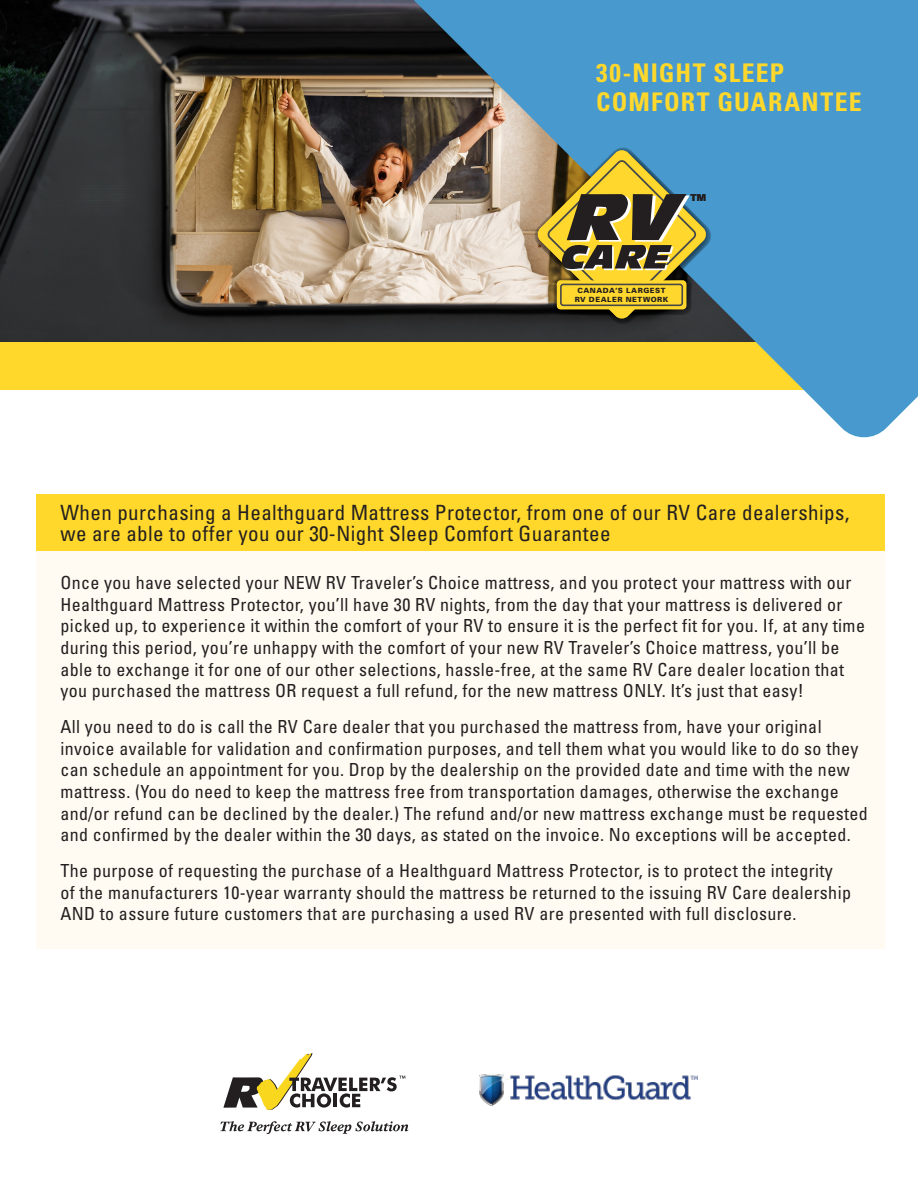
<style>
.page{position:relative;width:918px;height:1188px;background:#fff}
.page>*{position:absolute;margin:0;border:0;box-sizing:border-box;transform-origin:0 0}
.t1{font:700 condensed 25.65px/29.1px "Univers LT Std";letter-spacing:.045em;color:#ffd82b}
.t2{font:condensed 21px/21px "Univers LT Std";letter-spacing:.02em;color:#231f20}
.t3{font:condensed 18px/21.6px "Univers";letter-spacing:.02em;color:#231f20}
.t4{font:900 9.45px "Univers";color:#231f20}
.t5{font:900 7.2px/9px "Univers";letter-spacing:.075em;color:#231f20;text-align:center}
</style>
<div class="page">
<div style="left:0;top:341px;width:918px;height:49px;background:#ffd82b"></div>
<img style="left:0;top:0;width:385px;height:341px">
<svg style="left:385px;top:0;width:533px;height:438px;fill:#4899cd"></svg>
<div style="left:36px;top:524px;width:849px;height:425px;background:#fffbf2"></div>
<svg style="left:534px;top:147px;width:177px;height:177px;background:#898652"></svg>
<svg style="left:220px;top:1121px;width:188px;height:13px"></svg>
<svg style="left:223px;top:1053px;width:182px;height:57px"></svg>
<img style="left:479px;top:1074px;width:219px;height:32px">
<div style="left:36px;top:495px;width:849px;height:56px;background:#ffd82b"></div>
<h1 class="t1" style="left:596px;top:58px;width:267px">30-NIGHT SLEEP<br>COMFORT GUARANTEE</h1>
<p class="t4" style="left:691px;top:192px;width:17px">TM</p>
<p class="t5" style="left:575px;top:286px;width:95px">CANADA’S LARGEST<br>RV DEALER NETWORK</p>
<p class="t2" style="left:60px;top:502px;width:790px">When purchasing a Healthguard Mattress Protector, from one of our RV Care dealerships, we are able to offer you our 30-Night Sleep Comfort Guarantee</p>
<p class="t3" style="left:60px;top:572px;width:806px">Once you have selected your NEW RV Traveler’s Choice mattress, and you protect your mattress with our Healthguard Mattress Protector, you’ll have 30 RV nights, from the day that your mattress is delivered or picked up, to experience it within the comfort of your RV to ensure it is the perfect fit for you. If, at any time during this period, you’re unhappy with the comfort of your new RV Traveler’s Choice mattress, you’ll be able to exchange it for one of our other selections, hassle-free, at the same RV Care dealer location that you purchased the mattress OR request a full refund, for the new mattress ONLY. It’s just that easy!</p>
<p class="t3" style="left:60px;top:716px;width:809px">All you need to do is call the RV Care dealer that you purchased the mattress from, have your original invoice available for validation and confirmation purposes, and tell them what you would like to do so they can schedule an appointment for you. Drop by the dealership on the provided date and time with the new mattress. (You do need to keep the mattress free from transportation damages, otherwise the exchange and/or refund can be declined by the dealer.) The refund and/or new mattress exchange must be requested and confirmed by the dealer within the 30 days, as stated on the invoice. No exceptions will be accepted.</p>
<p class="t3" style="left:60px;top:860px;width:792px">The purpose of requesting the purchase of a Healthguard Mattress Protector, is to protect the integrity of the manufacturers 10-year warranty should the mattress be returned to the issuing RV Care dealership<br>AND to assure future customers that are purchasing a used RV are presented with full disclosure.</p>
</div>
